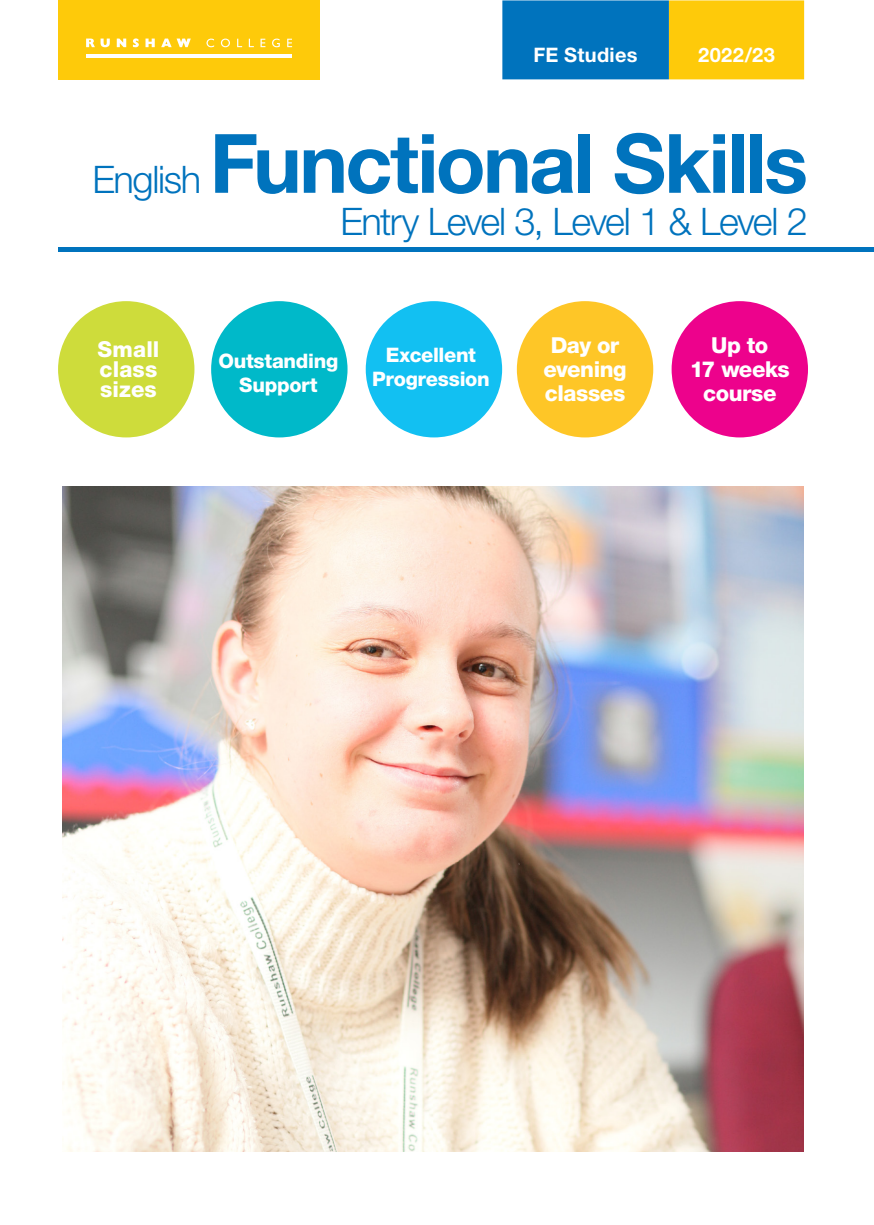
<style>
.page{position:relative;width:874px;height:1225px;background:#fff}
.page>*{position:absolute;margin:0;border:0;box-sizing:border-box;transform-origin:0 0}
.t1{font:700 82px "Helvetica Neue LT Pro";letter-spacing:-.03em;color:#0073bd}
.t2{font:300 38px "Helvetica Neue LT Pro";letter-spacing:-.04em;color:#0073bd}
.t3{font:800 22px/24px "Helvetica Neue LT Pro";letter-spacing:-.02em;color:#fff;text-align:center}
.t4{font:800 20px/24px "Helvetica Neue LT Pro";letter-spacing:-.015em;color:#fff;text-align:center}
.t5{font:700 20px "Helvetica Neue LT Pro";letter-spacing:.02em;color:#fff}
.s1{font-weight:300;font-size:38px}
</style>
<div class="page">
<div style="left:58px;top:0;width:262px;height:79px;background:#feca0a"></div>
<svg style="left:502px;top:0;width:301px;height:79px;background:#729a6e"></svg>
<div style="left:58px;top:301px;width:136px;height:136px;background:#cedc3b;border-radius:50%"></div>
<div style="left:211px;top:301px;width:136px;height:136px;background:#00b9c9;border-radius:50%"></div>
<div style="left:365px;top:301px;width:137px;height:136px;background:#12c0f2;border-radius:50%"></div>
<div style="left:516px;top:301px;width:137px;height:136px;background:#fec627;border-radius:50%"></div>
<div style="left:671px;top:301px;width:136px;height:136px;background:#ed028c;border-radius:50%"></div>
<div style="left:58px;top:247px;width:815px;height:5px;background:#0073bd"></div>
<img style="left:62px;top:487px;width:741px;height:664px">
<hr style="left:86px;top:54px;width:206px;height:4px;background:#fff">
<svg style="left:86px;top:39px;width:24px;height:8px"></svg>
<svg style="left:117px;top:39px;width:9px;height:8px"></svg>
<svg style="left:133px;top:38px;width:6px;height:9px"></svg>
<svg style="left:145px;top:39px;width:10px;height:8px"></svg>
<svg style="left:161px;top:39px;width:30px;height:8px"></svg>
<svg style="left:206px;top:39px;width:8px;height:8px"></svg>
<svg style="left:221px;top:39px;width:9px;height:8px"></svg>
<svg style="left:237px;top:39px;width:5px;height:8px"></svg>
<svg style="left:249px;top:39px;width:5px;height:8px"></svg>
<svg style="left:260px;top:39px;width:5px;height:8px"></svg>
<svg style="left:272px;top:39px;width:8px;height:8px"></svg>
<svg style="left:287px;top:39px;width:5px;height:8px"></svg>
<p class="t5" style="left:533px;top:43px;width:105px">FE Studies</p>
<p class="t5" style="left:697px;top:43px;width:78px">2022/23</p>
<p class="t1" style="left:92px;top:113px;width:716px"><span class="s1">English</span> Functional Skills</p>
<p class="t2" style="left:340px;top:198px;width:469px">Entry Level 3, Level 1 &amp; Level 2</p>
<p class="t3" style="left:97px;top:339px;width:63px;line-height:20px;text-align:justify">Small class sizes</p>
<p class="t4" style="left:218px;top:348px;width:121px">Outstanding<br>Support</p>
<p class="t4" style="left:372px;top:343px;width:119px">Excellent<br>Progression</p>
<p class="t3" style="left:543px;top:333px;width:85px">Day or evening classes</p>
<p class="t3" style="left:711px;top:333px;width:59px">Up to</p>
<p class="t3" style="left:689px;top:357px;width:101px">17 weeks course</p>
</div>
